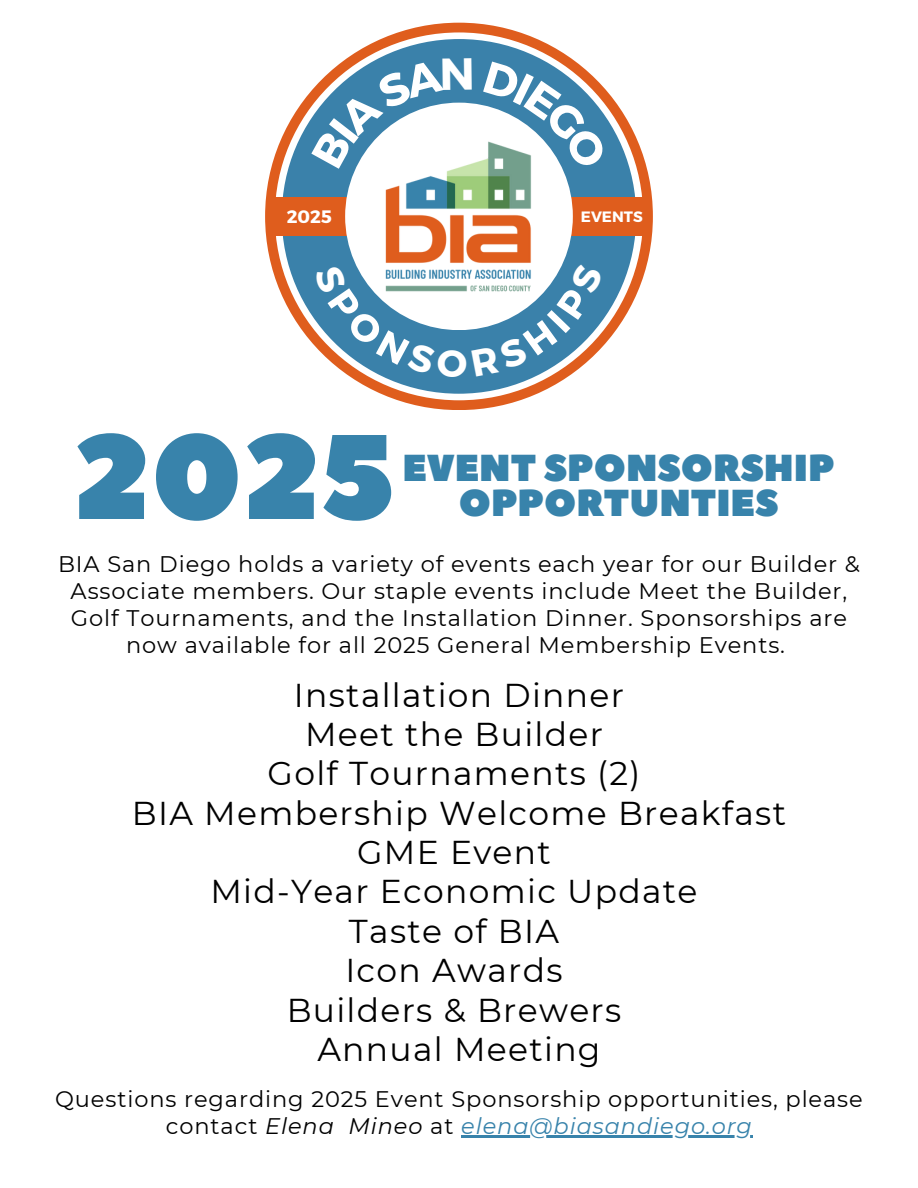
<style>
.page{position:relative;width:918px;height:1188px;background:#fff}
.page>*{position:absolute;margin:0;border:0;box-sizing:border-box;transform-origin:0 0}
.t1{font:120px "Peace Sans";color:#3883ab}
.t2{font:37.5px/34.8px "Peace Sans";color:#3883ab;text-align:center}
.t3{font:33px/39.3px "Montserrat";letter-spacing:.04em;color:#000;text-align:center}
.t4{font:22.5px/27px "Montserrat";letter-spacing:.04em;color:#000;text-align:center}
.t5{font:700 18px "Montserrat";color:#fff}
.t6{font:700 15px "Montserrat";color:#fff}
.s1{font-style:italic}
.s2{font-style:italic;color:#3883ab}
</style>
<div class="page">
<div style="left:265px;top:23px;width:388px;height:387px;background:#df5d1d;border-radius:50%"></div>
<svg style="left:282px;top:236px;width:354px;height:158px"></svg>
<svg style="left:282px;top:39px;width:354px;height:158px"></svg>
<div style="left:345px;top:103px;width:228px;height:227px;background:#fff;border-radius:50%"></div>
<img style="left:385px;top:160px;width:146px;height:103px">
<hr style="left:461px;top:1135px;width:292px;height:2px;background:#3883ab">
<svg style="left:311px;top:58px;width:161px;height:111px"></svg>
<svg style="left:483px;top:61px;width:126px;height:110px"></svg>
<svg style="left:314px;top:263px;width:289px;height:115px"></svg>
<p class="t5" style="left:287px;top:205px;width:46px">2025</p>
<p class="t6" style="left:581px;top:207px;width:63px">EVENTS</p>
<h1 class="t1" style="left:73px;top:398px;width:324px">2025</h1>
<h2 class="t2" style="left:402px;top:451px;width:434px">EVENT SPONSORSHIP<br>OPPORTUNTIES</h2>
<p class="t4" style="left:58px;top:550px;width:803px">BIA San Diego holds a variety of events each year for our Builder &amp; Associate members. Our staple events include Meet the Builder, Golf Tournaments, and the Installation Dinner. Sponsorships are now available for all 2025 General Membership Events.</p>
<h3 class="t3" style="left:132px;top:675px;width:656px">Installation Dinner<br>Meet the Builder<br>Golf Tournaments (2)<br>BIA Membership Welcome Breakfast<br>GME Event<br>Mid-Year Economic Update<br>Taste of BIA<br>Icon Awards<br>Builders &amp; Brewers<br>Annual Meeting</h3>
<p class="t4" style="left:55px;top:1086px;width:809px">Questions regarding 2025 Event Sponsorship opportunities, please contact <span class="s1">Elena Mineo</span> at <span class="s2">elena@biasandiego.org</span></p>
</div>
